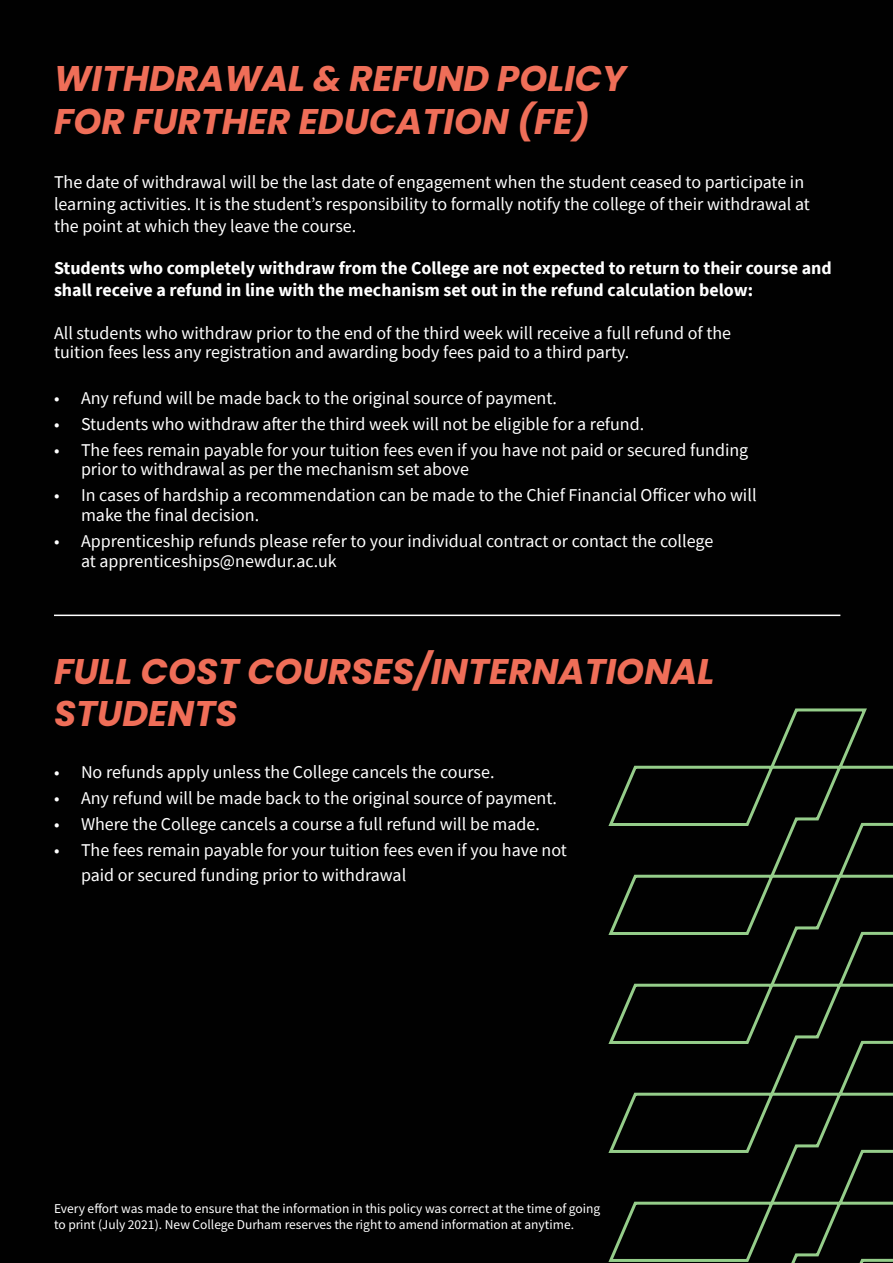
<style>
.page{position:relative;width:893px;height:1263px;background:#010101}
.page>*{position:absolute;margin:0;border:0;box-sizing:border-box;transform-origin:0 0}
.t1{font:italic 700 35.7px/42.8px "Poppins";color:#ef6e58}
.t2{font:18px/19.8px "Source Sans Pro";color:#fff}
.t3{font:700 18px/21.6px "Source Sans Pro";color:#fff}
.t4{font:13.5px/16.2px "Source Sans Variable";letter-spacing:.02em;color:#fff}
</style>
<div class="page">
<svg style="left:608px;top:708px;width:285px;height:555px"></svg>
<hr style="left:54px;top:615px;width:786px;height:1px;background:#fff">
<h1 class="t1" style="left:54px;top:58px;width:573px">WITHDRAWAL &amp; REFUND POLICY<br>FOR FURTHER EDUCATION (FE)</h1>
<p class="t2" style="left:54px;top:172px;width:757px;line-height:21.6px">The date of withdrawal will be the last date of engagement when the student ceased to participate in learning activities. It is the student’s responsibility to formally notify the college of their withdrawal at the point at which they leave the course.</p>
<p class="t3" style="left:54px;top:257px;width:779px">Students who completely withdraw from the College are not expected to return to their course and shall receive a refund in line with the mechanism set out in the refund calculation below:</p>
<p class="t2" style="left:54px;top:323px;width:679px">All students who withdraw prior to the end of the third week will receive a full refund of the tuition fees less any registration and awarding body fees paid to a third party.</p>
<p class="t2" style="left:54px;top:388px;width:505px">• Any refund will be made back to the original source of payment.</p>
<p class="t2" style="left:54px;top:414px;width:592px">• Students who withdraw after the third week will not be eligible for a refund.</p>
<p class="t2" style="left:81px;top:440px;width:669px;text-indent:-27px">• The fees remain payable for your tuition fees even if you have not paid or secured funding prior to withdrawal as per the mechanism set above</p>
<p class="t2" style="left:81px;top:485px;width:677px;text-indent:-27px">• In cases of hardship a recommendation can be made to the Chief Financial Officer who will make the final decision.</p>
<p class="t2" style="left:81px;top:531px;width:634px;text-indent:-27px">• Apprenticeship refunds please refer to your individual contract or contact the college at apprenticeships@newdur.ac.uk</p>
<h1 class="t1" style="left:54px;top:650px;width:662px">FULL COST COURSES/INTERNATIONAL<br>STUDENTS</h1>
<p class="t2" style="left:54px;top:762px;width:442px">• No refunds apply unless the College cancels the course.</p>
<p class="t2" style="left:54px;top:788px;width:505px">• Any refund will be made back to the original source of payment.</p>
<p class="t2" style="left:54px;top:814px;width:487px">• Where the College cancels a course a full refund will be made.</p>
<p class="t2" style="left:81px;top:837px;width:487px;line-height:25.8px;text-indent:-27px">• The fees remain payable for your tuition fees even if you have not paid or secured funding prior to withdrawal</p>
<p class="t4" style="left:54px;top:1200px;width:547px">Every effort was made to ensure that the information in this policy was correct at the time of going to print (July 2021). New College Durham reserves the right to amend information at anytime.</p>
</div>
